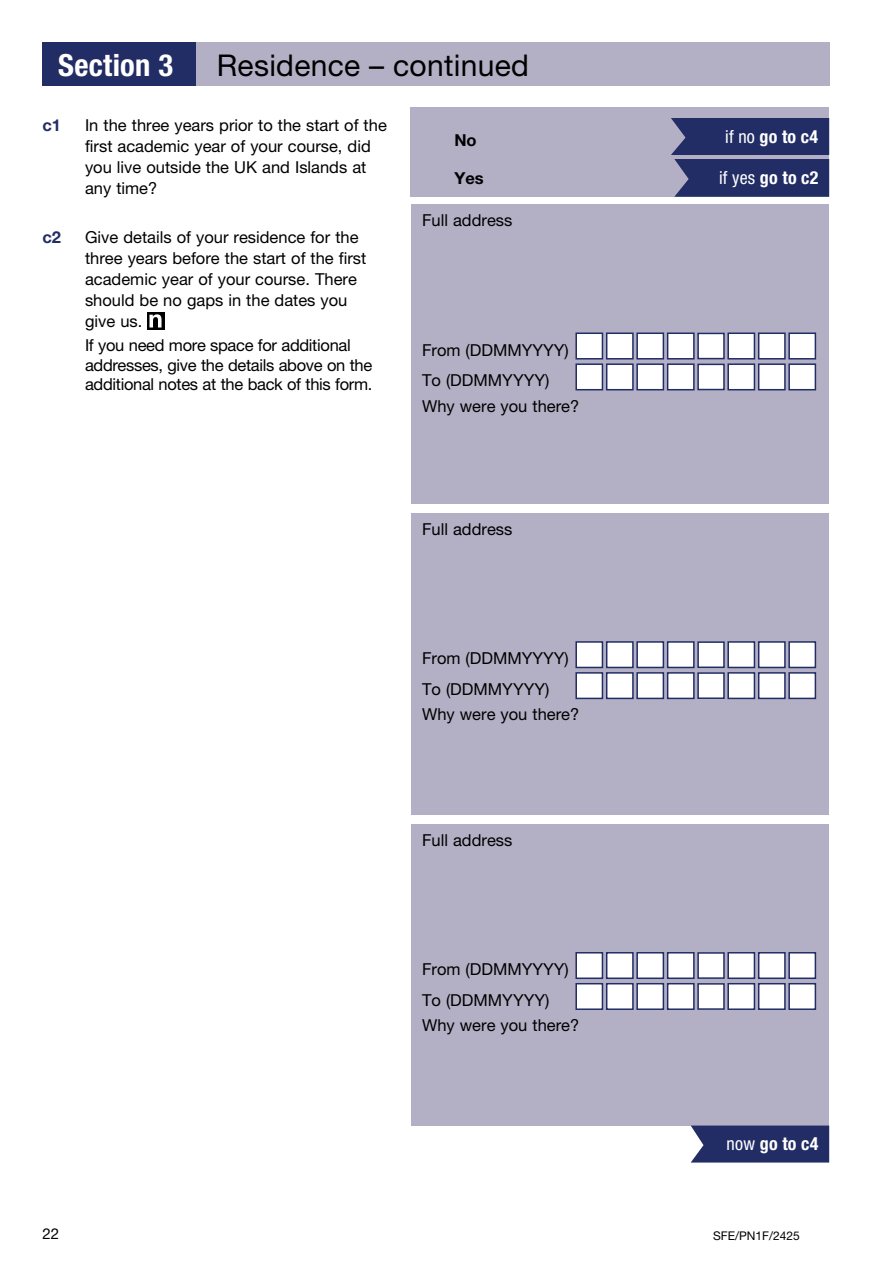
<style>
.page{position:relative;width:893px;height:1263px;background:#fff}
.page>*{position:absolute;margin:0;border:0;box-sizing:border-box;transform-origin:0 0}
.section_header{font:700 condensed 30.6px "Helvetica Neue LT Std";letter-spacing:.01em;color:#fff}
.section_title{font:30px "Helvetica Neue LT Std";letter-spacing:.01em;color:#000}
.Signpost{font:700 condensed 18px "Helvetica Neue LT Std";letter-spacing:.01em;color:#fff}
.Question{font:16.5px/21px "Helvetica Neue LT Std";color:#000}
.Answer_Body_1{font:16.5px "Helvetica Neue LT Std";color:#000}
.Question-2{font:16.5px/19.8px "Helvetica Neue LT Std";letter-spacing:-.02em;color:#000}
.Answer_Body_1-2{font:700 16.5px "Helvetica Neue LT Std";color:#000}
.Question-3{font:700 16.5px "Helvetica Neue LT Std";color:#222d65}
.t1{font:15px "Helvetica Neue LT Std";color:#000}
.t2{font:12px "Helvetica Neue LT Std";color:#000}
.s1{font-weight:400}
</style>
<div class="page">
<div style="left:192px;top:43px;width:637px;height:43px;background:#b3b0c5"></div>
<div style="left:43px;top:43px;width:153px;height:43px;background:#222d65"></div>
<div style="left:411px;top:108px;width:418px;height:89px;background:#b3b0c5"></div>
<svg style="left:671px;top:118px;width:158px;height:79px;background:#313a6f"></svg>
<div style="left:411px;top:204px;width:418px;height:300px;background:#b3b0c5"></div>
<div style="left:147px;top:312px;width:17px;height:17px;background:#000"></div>
<svg style="left:149px;top:314px;width:13px;height:13px"></svg>
<div style="left:575px;top:332px;width:28px;height:27px;background:#fff;border:2px solid #222d65"></div>
<div style="left:606px;top:332px;width:28px;height:27px;background:#fff;border:2px solid #222d65"></div>
<div style="left:636px;top:332px;width:28px;height:27px;background:#fff;border:2px solid #222d65"></div>
<div style="left:667px;top:332px;width:28px;height:27px;background:#fff;border:2px solid #222d65"></div>
<div style="left:727px;top:332px;width:28px;height:27px;background:#fff;border:2px solid #222d65"></div>
<div style="left:758px;top:332px;width:28px;height:27px;background:#fff;border:2px solid #222d65"></div>
<div style="left:788px;top:332px;width:28px;height:27px;background:#fff;border:2px solid #222d65"></div>
<div style="left:697px;top:333px;width:28px;height:26px;background:#fff;border:2px solid #222d65"></div>
<div style="left:575px;top:363px;width:28px;height:27px;background:#fff;border:2px solid #222d65"></div>
<div style="left:606px;top:363px;width:28px;height:27px;background:#fff;border:2px solid #222d65"></div>
<div style="left:636px;top:363px;width:28px;height:27px;background:#fff;border:2px solid #222d65"></div>
<div style="left:667px;top:363px;width:28px;height:27px;background:#fff;border:2px solid #222d65"></div>
<div style="left:727px;top:363px;width:28px;height:27px;background:#fff;border:2px solid #222d65"></div>
<div style="left:758px;top:363px;width:28px;height:27px;background:#fff;border:2px solid #222d65"></div>
<div style="left:788px;top:363px;width:28px;height:27px;background:#fff;border:2px solid #222d65"></div>
<div style="left:697px;top:364px;width:28px;height:26px;background:#fff;border:2px solid #222d65"></div>
<div style="left:411px;top:513px;width:418px;height:302px;background:#b3b0c5"></div>
<div style="left:575px;top:641px;width:28px;height:27px;background:#fff;border:2px solid #222d65"></div>
<div style="left:606px;top:641px;width:28px;height:27px;background:#fff;border:2px solid #222d65"></div>
<div style="left:636px;top:641px;width:28px;height:27px;background:#fff;border:2px solid #222d65"></div>
<div style="left:667px;top:641px;width:28px;height:27px;background:#fff;border:2px solid #222d65"></div>
<div style="left:727px;top:641px;width:28px;height:27px;background:#fff;border:2px solid #222d65"></div>
<div style="left:758px;top:641px;width:28px;height:27px;background:#fff;border:2px solid #222d65"></div>
<div style="left:788px;top:641px;width:28px;height:27px;background:#fff;border:2px solid #222d65"></div>
<div style="left:697px;top:641px;width:28px;height:27px;background:#fff;border:2px solid #222d65"></div>
<div style="left:575px;top:672px;width:28px;height:27px;background:#fff;border:2px solid #222d65"></div>
<div style="left:606px;top:672px;width:28px;height:27px;background:#fff;border:2px solid #222d65"></div>
<div style="left:636px;top:672px;width:28px;height:27px;background:#fff;border:2px solid #222d65"></div>
<div style="left:667px;top:672px;width:28px;height:27px;background:#fff;border:2px solid #222d65"></div>
<div style="left:727px;top:672px;width:28px;height:27px;background:#fff;border:2px solid #222d65"></div>
<div style="left:758px;top:672px;width:28px;height:27px;background:#fff;border:2px solid #222d65"></div>
<div style="left:788px;top:672px;width:28px;height:27px;background:#fff;border:2px solid #222d65"></div>
<div style="left:697px;top:672px;width:28px;height:27px;background:#fff;border:2px solid #222d65"></div>
<div style="left:411px;top:824px;width:418px;height:301px;background:#b3b0c5"></div>
<div style="left:575px;top:952px;width:28px;height:27px;background:#fff;border:2px solid #222d65"></div>
<div style="left:606px;top:952px;width:28px;height:27px;background:#fff;border:2px solid #222d65"></div>
<div style="left:636px;top:952px;width:28px;height:27px;background:#fff;border:2px solid #222d65"></div>
<div style="left:667px;top:952px;width:28px;height:27px;background:#fff;border:2px solid #222d65"></div>
<div style="left:727px;top:952px;width:28px;height:27px;background:#fff;border:2px solid #222d65"></div>
<div style="left:758px;top:952px;width:28px;height:27px;background:#fff;border:2px solid #222d65"></div>
<div style="left:788px;top:952px;width:28px;height:27px;background:#fff;border:2px solid #222d65"></div>
<div style="left:697px;top:952px;width:28px;height:27px;background:#fff;border:2px solid #222d65"></div>
<div style="left:575px;top:983px;width:28px;height:27px;background:#fff;border:2px solid #222d65"></div>
<div style="left:606px;top:983px;width:28px;height:27px;background:#fff;border:2px solid #222d65"></div>
<div style="left:636px;top:983px;width:28px;height:27px;background:#fff;border:2px solid #222d65"></div>
<div style="left:667px;top:983px;width:28px;height:27px;background:#fff;border:2px solid #222d65"></div>
<div style="left:727px;top:983px;width:28px;height:27px;background:#fff;border:2px solid #222d65"></div>
<div style="left:758px;top:983px;width:28px;height:27px;background:#fff;border:2px solid #222d65"></div>
<div style="left:788px;top:983px;width:28px;height:27px;background:#fff;border:2px solid #222d65"></div>
<div style="left:697px;top:983px;width:28px;height:27px;background:#fff;border:2px solid #222d65"></div>
<svg style="left:691px;top:1125px;width:138px;height:37px;background:#2d386d"></svg>
<h2 class="section_header" style="left:58px;top:46px;width:116px">Section 3</h2>
<h2 class="section_title" style="left:217px;top:47px;width:314px">Residence – continued</h2>
<p class="Question-3" style="left:43px;top:115px;width:20px">c1</p>
<p class="Question" style="left:85px;top:114px;width:303px">In the three years prior to the start of the first academic year of your course, did you live outside the UK and Islands at any time?</p>
<p class="Question-3" style="left:43px;top:227px;width:20px">c2</p>
<p class="Question" style="left:85px;top:226px;width:283px">Give details of your residence for the three years before the start of the first academic year of your course. There should be no gaps in the dates you give us.</p>
<p class="Question-2" style="left:85px;top:335px;width:289px">If you need more space for additional addresses, give the details above on the additional notes at the back of this form.</p>
<p class="Answer_Body_1-2" style="left:454px;top:130px;width:24px">No</p>
<p class="Signpost" style="left:725px;top:126px;width:94px"><span class="s1">if no</span> go to c4</p>
<p class="Answer_Body_1-2" style="left:454px;top:167px;width:31px">Yes</p>
<p class="Signpost" style="left:719px;top:167px;width:101px"><span class="s1">if yes</span> go to c2</p>
<p class="Answer_Body_1" style="left:422px;top:210px;width:92px">Full address</p>
<p class="Answer_Body_1" style="left:422px;top:341px;width:148px">From (DDMMYYYY)</p>
<p class="Answer_Body_1" style="left:422px;top:371px;width:129px">To (DDMMYYYY)</p>
<p class="Answer_Body_1" style="left:422px;top:396px;width:159px">Why were you there?</p>
<p class="Answer_Body_1" style="left:422px;top:519px;width:92px">Full address</p>
<p class="Answer_Body_1" style="left:422px;top:648px;width:148px">From (DDMMYYYY)</p>
<p class="Answer_Body_1" style="left:422px;top:679px;width:129px">To (DDMMYYYY)</p>
<p class="Answer_Body_1" style="left:422px;top:704px;width:159px">Why were you there?</p>
<p class="Answer_Body_1" style="left:422px;top:830px;width:92px">Full address</p>
<p class="Answer_Body_1" style="left:422px;top:959px;width:148px">From (DDMMYYYY)</p>
<p class="Answer_Body_1" style="left:422px;top:990px;width:129px">To (DDMMYYYY)</p>
<p class="Answer_Body_1" style="left:422px;top:1015px;width:159px">Why were you there?</p>
<p class="Signpost" style="left:727px;top:1133px;width:93px"><span class="s1">now</span> go to c4</p>
<p class="t1" style="left:43px;top:1225px;width:18px">22</p>
<p class="t2" style="left:713px;top:1229px;width:88px">SFE/PN1F/2425</p>
</div>
